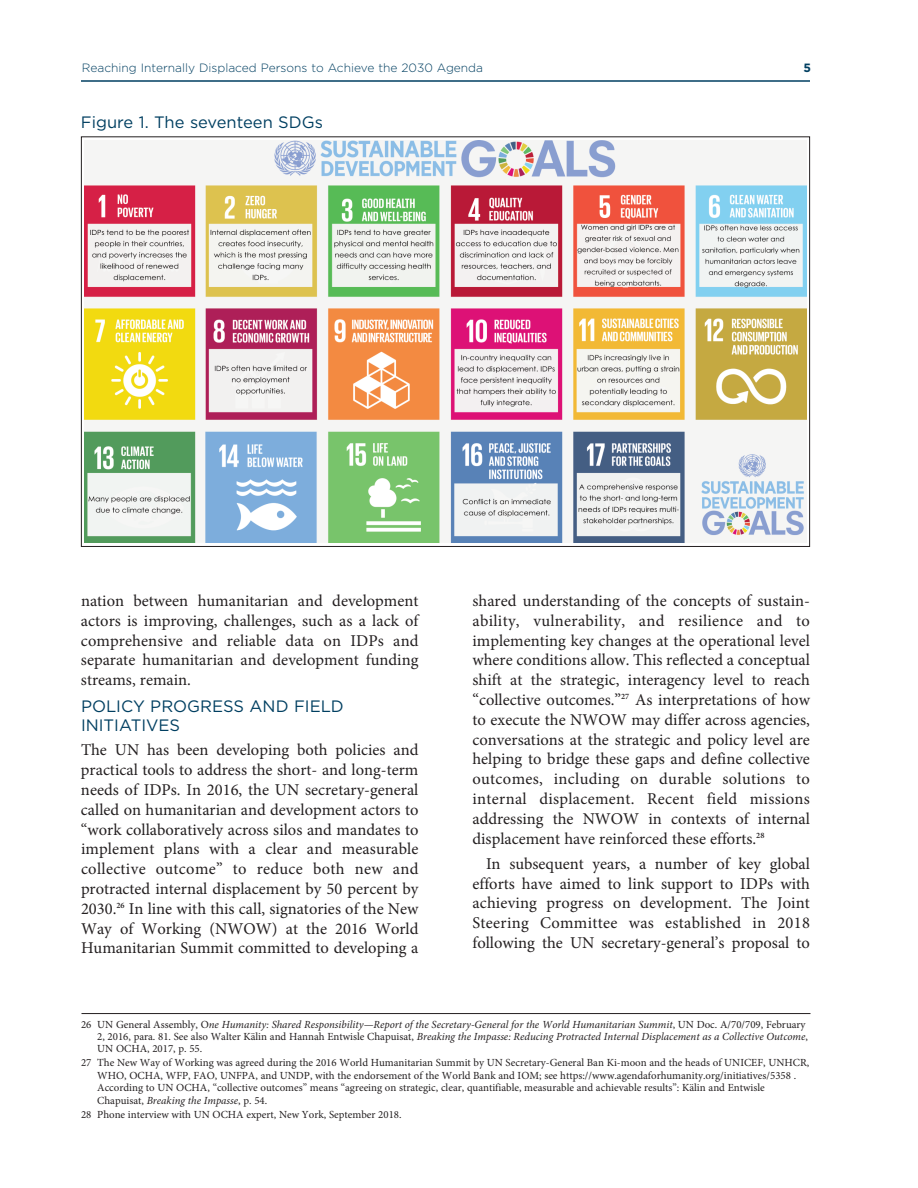
<style>
.page{position:relative;width:918px;height:1188px;background:#fff}
.page>*{position:absolute;margin:0;border:0;box-sizing:border-box;transform-origin:0 0}
.t1{font:16.5px/19.8px "Minion Pro";color:#231f20;text-align:justify}
.t2{font:16.5px/19.8px "Gotham";color:#003f61}
.t3{font:300 12px "Gotham";color:#003f61}
.t4{font:700 12px "Gotham";color:#003f61}
.t5{font:10.8px/12.3px "Minion Pro";color:#231f20}
.t6{font:italic 10.8px/12.3px "Minion Pro";color:#231f20}
.s1{font-style:normal}
.s2{font-style:italic}
</style>
<div class="page">
<hr style="left:81px;top:80px;width:729px;height:2px;background:#003f61">
<hr style="left:81px;top:1013px;width:729px;height:1px;background:#231f20">
<img style="left:85px;top:141px;width:721px;height:402px">
<p class="t3" style="left:82px;top:61px;width:403px">Reaching Internally Displaced Persons to Achieve the 2030 Agenda</p>
<p class="t4" style="left:803px;top:61px;width:9px">5</p>
<p class="t2" style="left:81px;top:112px;width:243px">Figure 1. The seventeen SDGs</p>
<p class="t1" style="left:81px;top:592px;width:339px">nation between humanitarian and development actors is improving, challenges, such as a lack of comprehensive and reliable data on IDPs and separate humanitarian and development funding streams, remain.</p>
<p class="t2" style="left:81px;top:696px;width:264px">POLICY PROGRESS AND FIELD<br>INITIATIVES</p>
<p class="t1" style="left:81px;top:742px;width:339px">The UN has been developing both policies and practical tools to address the short- and long-term needs of IDPs. In 2016, the UN secretary-general called on humanitarian and development actors to “work collaboratively across silos and mandates to implement plans with a clear and measurable collective outcome” to reduce both new and protracted internal displacement by 50 percent by 2030.<sup>26</sup> In line with this call, signatories of the New Way of Working (NWOW) at the 2016 World Humanitarian Summit committed to developing a</p>
<p class="t1" style="left:472px;top:592px;width:339px">shared understanding of the concepts of sustain&shy;ability, vulnerability, and resilience and to implementing key changes at the operational level where conditions allow. This reflected a conceptual shift at the strategic, interagency level to reach “collective outcomes.”<sup>27</sup> As interpretations of how to execute the NWOW may differ across agencies, conversations at the strategic and policy level are helping to bridge these gaps and define collective outcomes, including on durable solutions to internal displacement. Recent field missions addressing the NWOW in contexts of internal displacement have reinforced these efforts.<sup>28</sup></p>
<p class="t1" style="left:472px;top:855px;width:339px;text-indent:14px">In subsequent years, a number of key global efforts have aimed to link support to IDPs with achieving progress on development. The Joint Steering Committee was established in 2018 following the UN secretary-general’s proposal to</p>
<p class="t6" style="left:97px;top:1019px;width:712px;text-indent:-16px"><span class="s1">26 UN General Assembly, O</span>ne Humanity: Shared Responsibility—Report of the Secretary-General for the World Humanitarian Summit<span class="s1">, UN Doc. A/70/709, February<br>2, 2016, para. 81. See also Walter Kälin and Hannah Entwisle Chapuisat,</span> Breaking the Impasse: Reducing Protracted Internal Displacement as a Collective Outcome<span class="s1">,<br>UN OCHA, 2017, p. 55.</span></p>
<p class="t5" style="left:97px;top:1058px;width:714px;text-indent:-16px">27 The New Way of Working was agreed during the 2016 World Humanitarian Summit by UN Secretary-General Ban Ki-moon and the heads of UNICEF, UNHCR, WHO, OCHA, WFP, FAO, UNFPA, and UNDP, with the endorsement of the World Bank and IOM; see https://www.agendaforhumanity.org/initiatives/5358 .<br>According to UN OCHA, “collective outcomes” means “agreeing on strategic, clear, quantifiable, measurable and achievable results”: Kälin and Entwisle Chapuisat, <span class="s2">Breaking the Impasse</span>, p. 54.</p>
<p class="t5" style="left:81px;top:1109px;width:322px">28 Phone interview with UN OCHA expert, New York, September 2018.</p>
</div>
